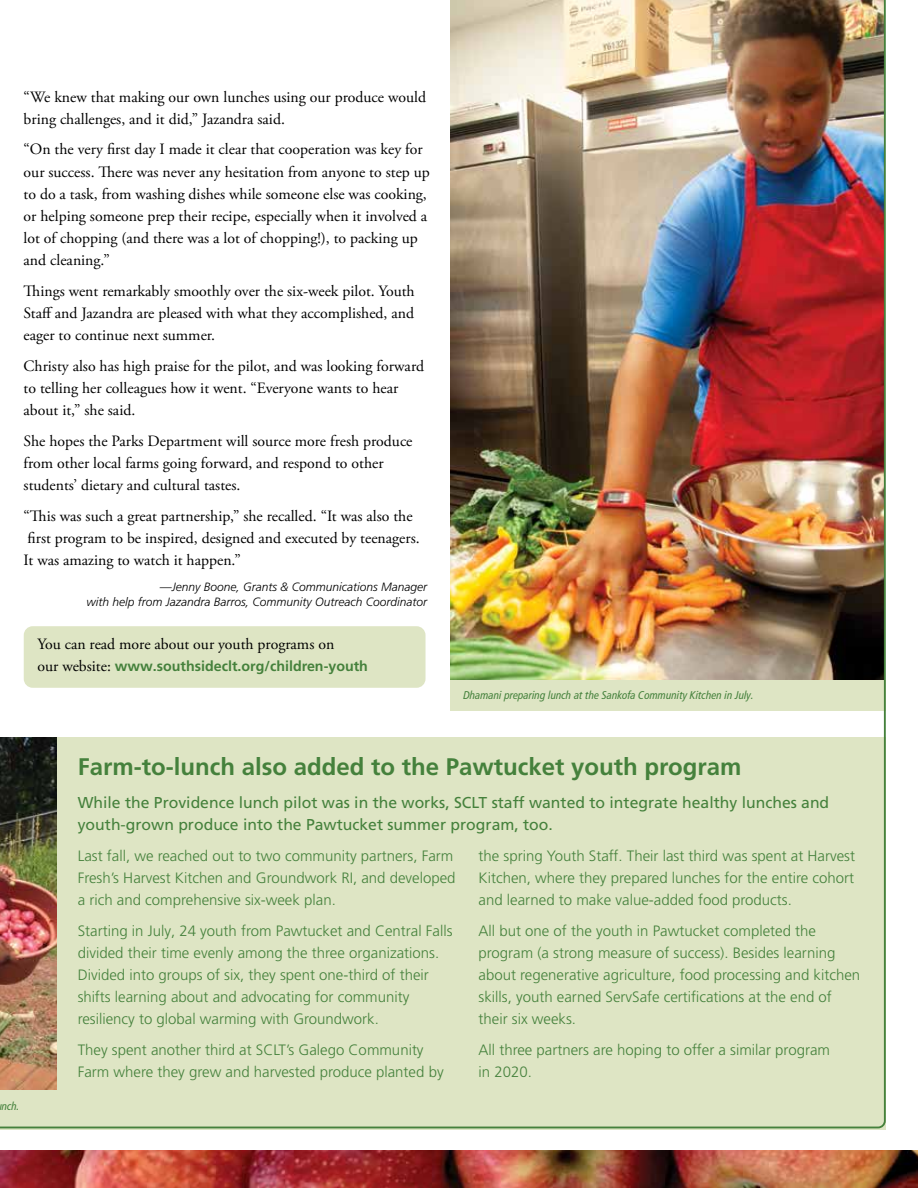
<style>
.page{position:relative;width:918px;height:1188px;background:#fff}
.page>*{position:absolute;margin:0;border:0;box-sizing:border-box;transform-origin:0 0}
.t1{font:700 24px "Frutiger LT Pro";color:#45813c}
.t2{font:15.75px/22.2px "Adobe Garamond Pro";color:#000}
.t3{font:15.75px/22.2px "Frutiger LT Pro";color:#45813c}
.t4{font:300 15px/22.2px "Frutiger LT Pro";color:#45813c}
.t5{font:700 14.25px "Frutiger LT Pro";color:#45813c}
.t6{font:italic 300 12px/14.4px "Frutiger LT Pro";color:#000;text-align:right}
.t7{font:italic condensed 11.25px "Frutiger LT Pro";color:#45813c}
.s1{font-family:"Adobe Garamond Pro";font-weight:400;font-size:15.75px;color:#000}
</style>
<div class="page">
<img style="left:0;top:0;width:886px;height:1128px">
<img style="left:0;top:1150px;width:918px;height:38px">
<div style="left:24px;top:626px;width:402px;height:62px;background:#dee5c4;border-radius:9px"></div>
<p class="t2" style="left:24px;top:86px;width:404px">“We knew that making our own lunches using our produce would bring challenges, and it did,” Jazandra said.</p>
<p class="t2" style="left:24px;top:139px;width:408px">“On the very first day I made it clear that cooperation was key for our success. There was never any hesitation from anyone to step up to do a task, from washing dishes while someone else was cooking, or helping someone prep their recipe, especially when it involved a lot of chopping (and there was a lot of chopping!), to packing up and cleaning.”</p>
<p class="t2" style="left:24px;top:280px;width:393px;text-align:justify">Things went remarkably smoothly over the six-week pilot. Youth Staff and Jazandra are pleased with what they accomplished, and eager to continue next summer.</p>
<p class="t2" style="left:24px;top:355px;width:402px">Christy also has high praise for the pilot, and was looking forward to telling her colleagues how it went. “Everyone wants to hear about it,” she said.</p>
<p class="t2" style="left:24px;top:430px;width:390px">She hopes the Parks Department will source more fresh produce from other local farms going forward, and respond to other students’ dietary and cultural tastes.</p>
<p class="t2" style="left:24px;top:505px;width:398px">“This was such a great partnership,” she recalled. “It was also the first program to be inspired, designed and executed by teenagers.<br>It was amazing to watch it happen.”</p>
<p class="t6" style="left:87px;top:580px;width:342px">—Jenny Boone, Grants &amp; Communications Manager<br>with help from Jazandra Barros, Community Outreach Coordinator</p>
<p class="t2" style="left:38px;top:634px;width:298px">You can read more about our youth programs on</p>
<p class="t5" style="left:38px;top:658px;width:332px"><span class="s1">our website:</span> www.southsideclt.org/children-youth</p>
<p class="t7" style="left:463px;top:688px;width:292px">Dhamani preparing lunch at the Sankofa Community Kitchen in July.</p>
<h1 class="t1" style="left:78px;top:752px;width:665px">Farm-to-lunch also added to the Pawtucket youth program</h1>
<p class="t3" style="left:78px;top:792px;width:753px">While the Providence lunch pilot was in the works, SCLT staff wanted to integrate healthy lunches and youth-grown produce into the Pawtucket summer program, too.</p>
<p class="t7" style="left:2px;top:1100px;width:19px">nch.</p>
<p class="t4" style="left:78px;top:844px;width:379px">Last fall, we reached out to two community partners, Farm<br>Fresh’s Harvest Kitchen and Groundwork RI, and developed a rich and comprehensive six-week plan.</p>
<p class="t4" style="left:78px;top:919px;width:376px">Starting in July, 24 youth from Pawtucket and Central Falls divided their time evenly among the three organizations.<br>Divided into groups of six, they spent one-third of their shifts learning about and advocating for community resiliency to global warming with Groundwork.</p>
<p class="t4" style="left:78px;top:1039px;width:367px">They spent another third at SCLT’s Galego Community<br>Farm where they grew and harvested produce planted by</p>
<p class="t4" style="left:479px;top:844px;width:378px;text-align:justify">the spring Youth Staff. Their last third was spent at Harvest Kitchen, where they prepared lunches for the entire cohort and learned to make value-added food products.</p>
<p class="t4" style="left:479px;top:919px;width:383px">All but one of the youth in Pawtucket completed the program (a strong measure of success). Besides learning about regenerative agriculture, food processing and kitchen skills, youth earned ServSafe certifications at the end of their six weeks.</p>
<p class="t4" style="left:479px;top:1039px;width:353px">All three partners are hoping to offer a similar program in 2020.</p>
</div>
